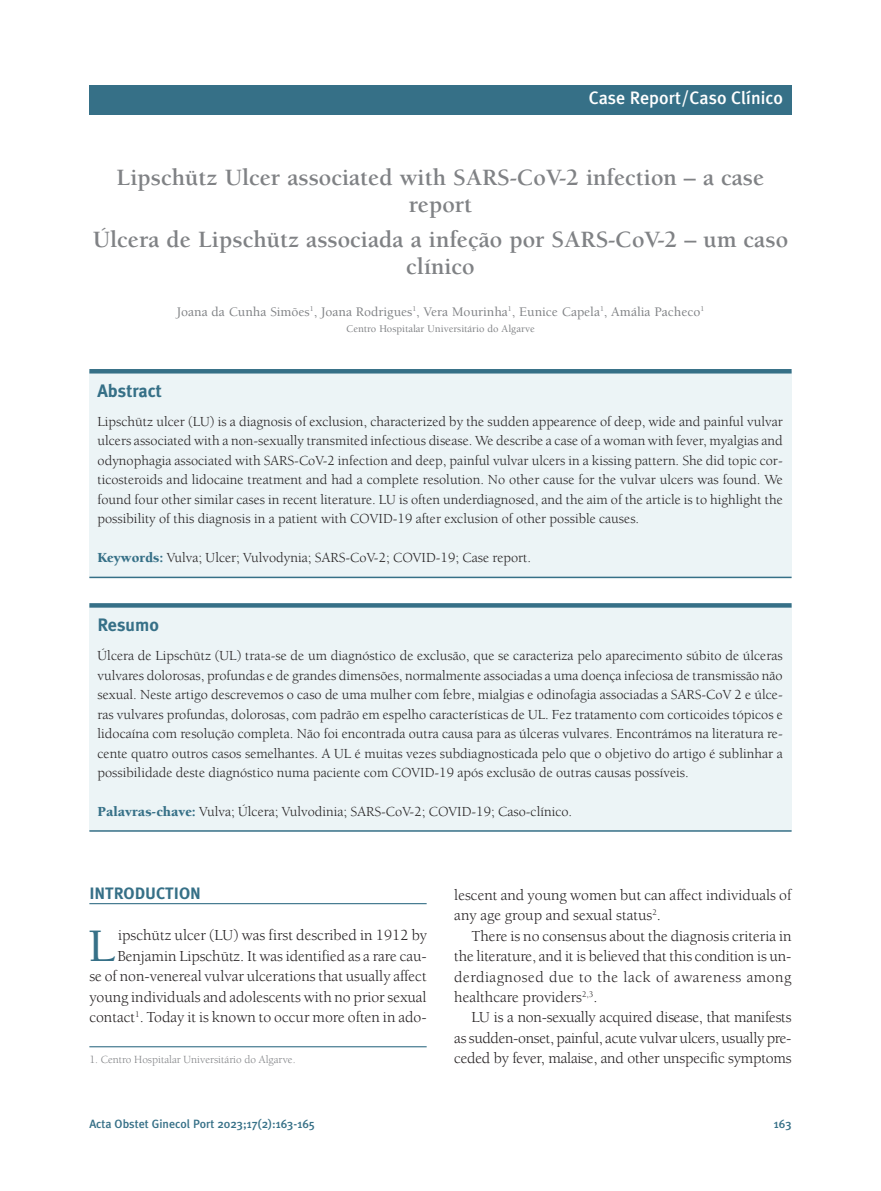
<style>
.page{position:relative;width:881px;height:1191px;background:#fff}
.page>*{position:absolute;margin:0;border:0;box-sizing:border-box;transform-origin:0 0}
.t1{font:500 47.85px "Berkeley";color:#367087}
.t2{font:700 24px/27px "Berkeley";color:#808285;text-align:center}
.t3{font:500 18px "Meta Plus";color:#fff}
.t4{font:700 18px "Meta Plus";color:#367087}
.t5{font:700 16.5px "Meta Plus";color:#367087}
.t6{font:15.75px/20.4px "Berkeley";color:#231f20;text-align:justify}
.t7{font:14.25px/19.5px "Berkeley";color:#231f20;text-align:justify}
.t8{font:500 13.5px "Berkeley";color:#808285}
.t9{font:500 12px "Meta Plus";color:#367087}
.t10{font:11.25px "Berkeley";color:#808285}
.t11{font:500 10.5px "Berkeley";color:#808285}
.s1{font-weight:900;color:#367087}
</style>
<div class="page">
<div style="left:89px;top:85px;width:702px;height:29px;background:#367087"></div>
<hr style="left:89px;top:1046px;width:337px;height:1px;background:#367087">
<div style="left:89px;top:371px;width:702px;height:206px;background:#ecf4f6"></div>
<hr style="left:89px;top:369px;width:702px;height:4px;background:#367087">
<hr style="left:89px;top:576px;width:702px;height:2px;background:#367087">
<hr style="left:89px;top:903px;width:337px;height:1px;background:#367087">
<div style="left:89px;top:605px;width:702px;height:226px;background:#ecf4f6"></div>
<svg style="left:89px;top:603px;width:702px;height:4px;background:#3d758b"></svg>
<hr style="left:89px;top:830px;width:702px;height:1px;background:#367087">
<p class="t3" style="left:588px;top:88px;width:196px">Case Report/Caso Clínico</p>
<h2 class="t2" style="left:117px;top:166px;width:649px">Lipschütz Ulcer associated with SARS-CoV-2 infection – a case report</h2>
<h2 class="t2" style="left:93px;top:228px;width:696px">Úlcera de Lipschütz associada a infeção por SARS-CoV-2 – um caso clínico</h2>
<p class="t8" style="left:177px;top:306px;width:528px">Joana da Cunha Simões<sup>1</sup>, Joana Rodrigues<sup>1</sup>, Vera Mourinha<sup>1</sup>, Eunice Capela<sup>1</sup>, Amália Pacheco<sup>1</sup></p>
<p class="t11" style="left:346px;top:325px;width:190px">Centro Hospitalar Universitário do Algarve</p>
<p class="t4" style="left:97px;top:380px;width:66px">Abstract</p>
<p class="t7" style="left:97px;top:413px;width:686px">Lipschütz ulcer (LU) is a diagnosis of exclusion, characterized by the sudden appearence of deep, wide and painful vulvar ulcers associated with a non-sexually transmited infectious disease. We describe a case of a woman with fever, myalgias and odynophagia associated with SARS-CoV-2 infection and deep, painful vulvar ulcers in a kissing pattern. She did topic cor&shy;ticosteroids and lidocaine treatment and had a complete resolution. No other cause for the vulvar ulcers was found. We found four other similar cases in recent literature. LU is often underdiagnosed, and the aim of the article is to highlight the possibility of this diagnosis in a patient with COVID-19 after exclusion of other possible causes.</p>
<p class="t7" style="left:97px;top:549px;width:435px"><span class="s1">Keywords:</span> Vulva; Ulcer; Vulvodynia; SARS-CoV-2; COVID-19; Case report.</p>
<p class="t4" style="left:97px;top:615px;width:63px">Resumo</p>
<p class="t7" style="left:97px;top:647px;width:686px">Úlcera de Lipschütz (UL) trata-se de um diagnóstico de exclusão, que se caracteriza pelo aparecimento súbito de úlceras vulvares dolorosas, profundas e de grandes dimensões, normalmente associadas a uma doença infeciosa de transmissão não sexual. Neste artigo descrevemos o caso de uma mulher com febre, mialgias e odinofagia associadas a SARS-CoV 2 e úlce&shy;ras vulvares profundas, dolorosas, com padrão em espelho características de UL. Fez tratamento com corticoides tópicos e lidocaína com resolução completa. Não foi encontrada outra causa para as úlceras vulvares. Encontrámos na literatura re&shy;cente quatro outros casos semelhantes. A UL é muitas vezes subdiagnosticada pelo que o objetivo do artigo é sublinhar a possibilidade deste diagnóstico numa paciente com COVID-19 após exclusão de outras causas possíveis.</p>
<p class="t7" style="left:97px;top:803px;width:476px"><span class="s1">Palavras-chave:</span> Vulva; Úlcera; Vulvodinia; SARS-CoV-2; COVID-19; Caso-clínico.</p>
<p class="t5" style="left:89px;top:884px;width:113px">INTRODUCTION</p>
<h1 class="t1" style="left:88px;top:927px;width:28px">L</h1>
<p class="t6" style="left:89px;top:926px;width:339px;text-align:right">ipschütz ulcer (LU) was first described in 1912 by Benjamin Lipschütz. It was identified as a rare cau-<br>se of non-venereal vulvar ulcerations that usually affect young individuals and adolescents with no prior sexual contact<sup>1</sup>. Today it is known to occur more often in ado-</p>
<p class="t10" style="left:89px;top:1055px;width:208px">1. Centro Hospitalar Universitário do Algarve.</p>
<p class="t6" style="left:454px;top:886px;width:338px">lescent and young women but can affect individuals of any age group and sexual status<sup>2</sup>.</p>
<p class="t6" style="left:454px;top:927px;width:338px;text-indent:17px">There is no consensus about the diagnosis criteria in the literature, and it is believed that this condition is un&shy;derdiagnosed due to the lack of awareness among healthcare providers<sup>2,3</sup>.</p>
<p class="t6" style="left:454px;top:1008px;width:338px;text-indent:17px">LU is a non-sexually acquired disease, that manifests as sudden-onset, painful, acute vulvar ulcers, usually pre&shy;ceded by fever, malaise, and other unspecific symptoms</p>
<p class="t9" style="left:89px;top:1117px;width:227px">Acta Obstet Ginecol Port 2023;17(2):163-165</p>
<p class="t9" style="left:773px;top:1117px;width:19px">163</p>
</div>
